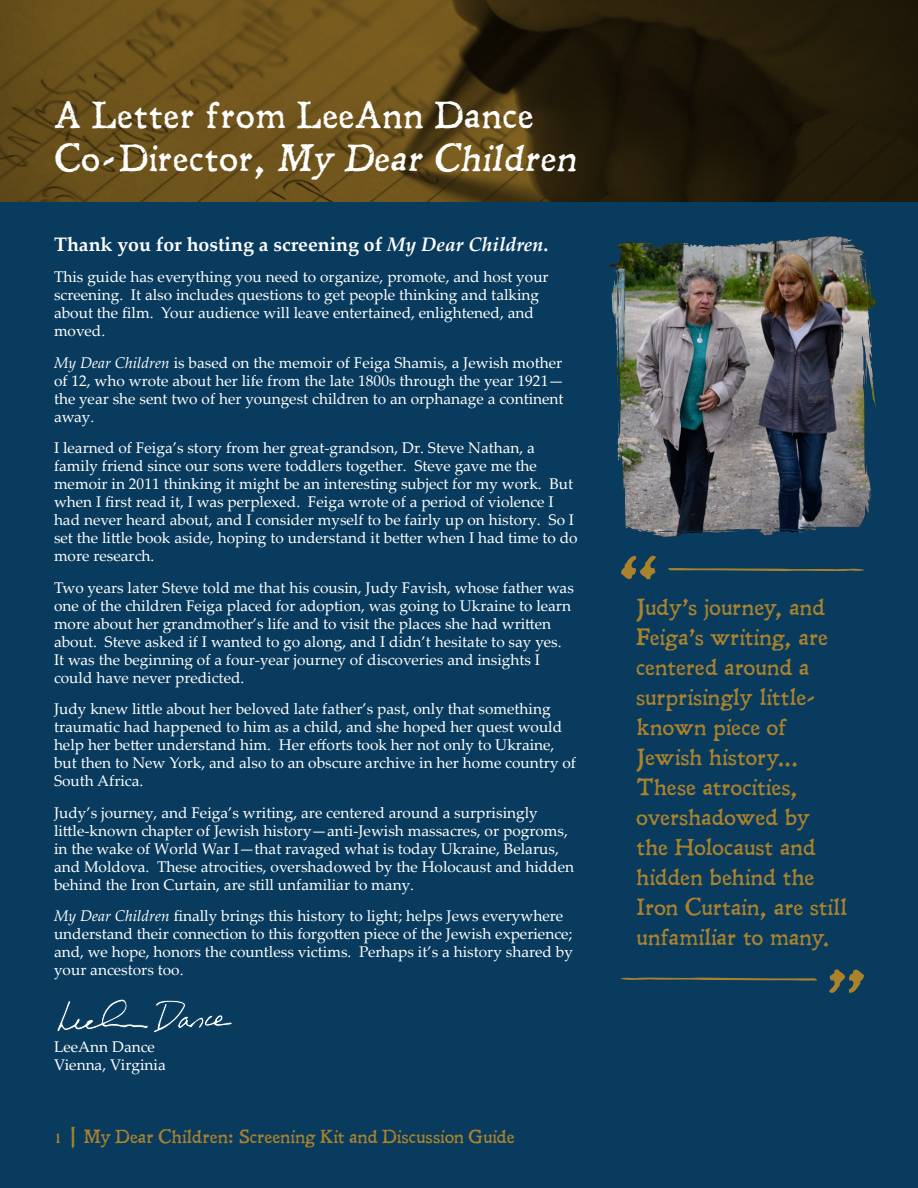
<style>
.page{position:relative;width:918px;height:1188px;background:#fff}
.page>*{position:absolute;margin:0;border:0;box-sizing:border-box;transform-origin:0 0}
.t1{font:36px "Leander";color:#fff}
.t2{font:22.5px/30px "Leander";letter-spacing:-.02em;color:#ab822c}
.t3{font:700 19.5px "Palatino Linotype";color:#fff}
.t4{font:18px "Leander";letter-spacing:-.01em;color:#ab822c}
.t5{font:15.45px/18px "Palatino Linotype";color:#fff}
.s1{font-style:italic}
.s2{font-family:"Chalkduster"}
</style>
<div class="page">
<svg style="left:0;top:0;width:918px;height:202px;background:#493712"></svg>
<div style="left:0;top:202px;width:918px;height:986px;background:#083b5d"></div>
<svg style="left:621px;top:556px;width:35px;height:23px"></svg>
<svg style="left:668px;top:568px;width:196px;height:3px"></svg>
<svg style="left:829px;top:969px;width:35px;height:24px"></svg>
<svg style="left:621px;top:978px;width:196px;height:3px"></svg>
<svg style="left:57px;top:999px;width:176px;height:34px"></svg>
<img style="left:609px;top:236px;width:267px;height:301px">
<img style="left:693px;top:236px;width:142px;height:11px">
<h1 class="t1" style="left:54px;top:92px;width:482px">A Letter from LeeAnn Dance</h1>
<h1 class="t1" style="left:54px;top:135px;width:531px">Co-Director, MyDearChildren</h1>
<p class="t3" style="left:54px;top:230px;width:496px">Thank you for hosting a screening of <span class="s1">My Dear Children</span>.</p>
<p class="t5" style="left:54px;top:267px;width:496px">This guide has everything you need to organize, promote, and host your screening. It also includes questions to get people thinking and talking about the film. Your audience will leave entertained, enlightened, and moved.</p>
<p class="t5" style="left:54px;top:353px;width:511px;text-align:justify"><span class="s1">My Dear Children</span> is based on the memoir of Feiga Shamis, a Jewish mother of 12, who wrote about her life from the late 1800s through the year 1921— the year she sent two of her youngest children to an orphanage a continent away.</p>
<p class="t5" style="left:54px;top:438px;width:525px">I learned of Feiga’s story from her great-grandson, Dr. Steve Nathan, a family friend since our sons were toddlers together. Steve gave me the memoir in 2011 thinking it might be an interesting subject for my work. But when I first read it, I was perplexed. Feiga wrote of a period of violence I had never heard about, and I consider myself to be fairly up on history. So I set the little book aside, hoping to understand it better when I had time to do more research.</p>
<p class="t5" style="left:54px;top:578px;width:521px">Two years later Steve told me that his cousin, Judy Favish, whose father was one of the children Feiga placed for adoption, was going to Ukraine to learn more about her grandmother’s life and to visit the places she had written about. Steve asked if I wanted to go along, and I didn’t hesitate to say yes.<br>It was the beginning of a four-year journey of discoveries and insights I could have never predicted.</p>
<p class="t5" style="left:54px;top:699px;width:524px">Judy knew little about her beloved late father’s past, only that something traumatic had happened to him as a child, and she hoped her quest would help her better understand him. Her efforts took her not only to Ukraine, but then to New York, and also to an obscure archive in her home country of South Africa.</p>
<p class="t5" style="left:54px;top:803px;width:522px">Judy’s journey, and Feiga’s writing, are centered around a surprisingly little-known chapter of Jewish history—anti-Jewish massacres, or pogroms, in the wake of World War I—that ravaged what is today Ukraine, Belarus, and Moldova. These atrocities, overshadowed by the Holocaust and hidden behind the Iron Curtain, are still unfamiliar to many.</p>
<p class="t5" style="left:54px;top:906px;width:521px"><span class="s1">My Dear Children</span> finally brings this history to light; helps Jews everywhere understand their connection to this forgotten piece of the Jewish experience; and, we hope, honors the countless victims. Perhaps it’s a history shared by your ancestors too.</p>
<p class="t5" style="left:54px;top:1037px;width:113px">LeeAnn Dance<br>Vienna, Virginia</p>
<p class="t4" style="left:54px;top:1126px;width:463px">1 <span class="s2">|</span> My Dear Children: Screening Kit and Discussion Guide</p>
<p class="t2" style="left:636px;top:592px;width:213px">Judy’s journey, and<br>Feiga’s writing, are centered around a surprisingly little&shy;known piece of<br>Jewish history...<br>These atrocities, overshadowed by the Holocaust and hidden behind the<br>Iron Curtain, are still unfamiliar to many.</p>
</div>
